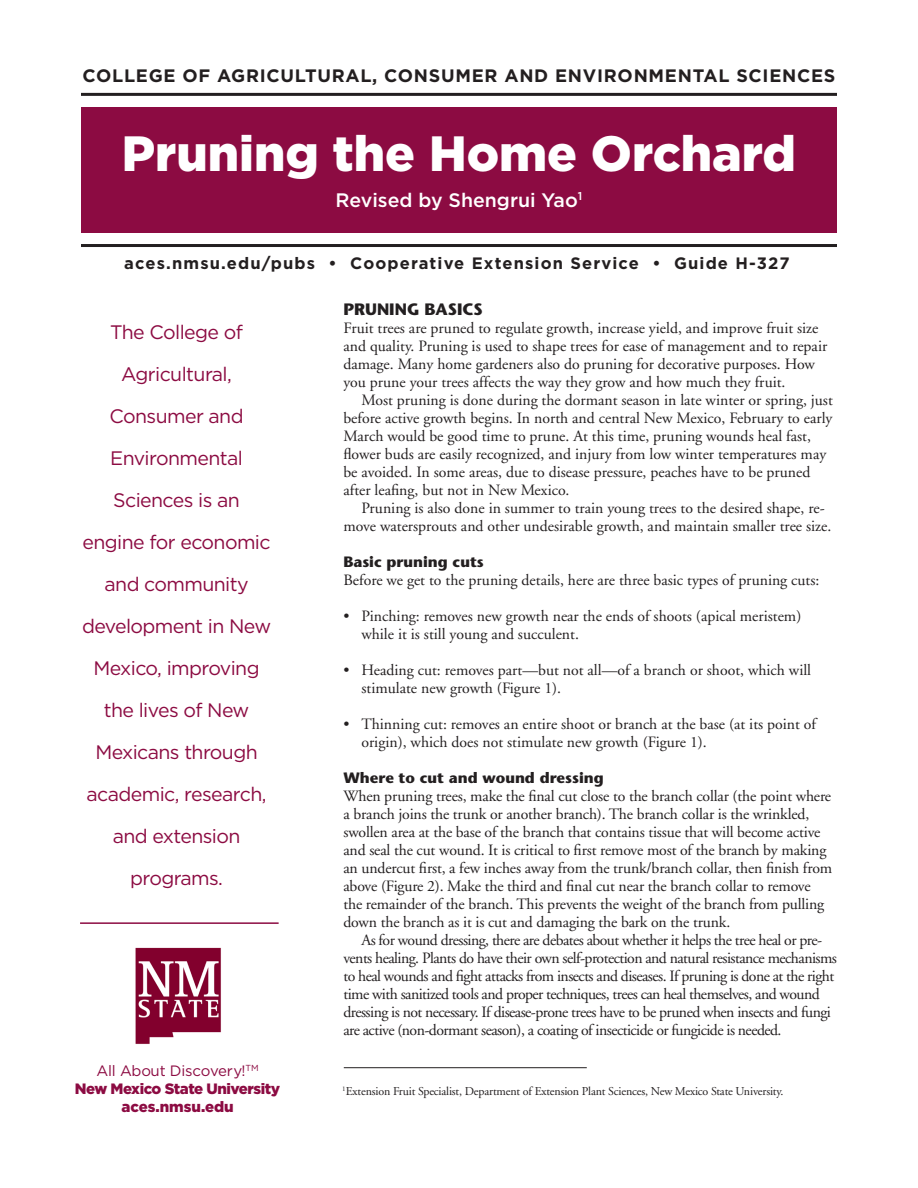
<style>
.page{position:relative;width:918px;height:1188px;background:#fff}
.page>*{position:absolute;margin:0;border:0;box-sizing:border-box;transform-origin:0 0}
.t1{font:900 49.5px "Gotham";color:#fff}
.Clause{font:19.5px/42px "Gotham";letter-spacing:-.03em;color:#8c0b42;text-align:center}
.t2{font:500 19.5px "Gotham";color:#fff}
.t3{font:700 18px "Gotham";letter-spacing:.04em;color:#231f20}
.t4{font:700 16.5px "Gotham";letter-spacing:.07em;color:#231f20}
.A_Subtitle1_11_12_AL{font:700 16.5px "Stone Sans";color:#231f20}
.A_Body_Text_11_12_no{font:15.75px/18px "Adobe Garamond";letter-spacing:-.01em;color:#231f20}
.A_Body_Text_11_12{font:15.75px/18px "Adobe Garamond";letter-spacing:-.01em;color:#231f20}
.A_Body_Text_11_12-2{font:15.75px/18px "Adobe Garamond";letter-spacing:-.035em;color:#231f20}
.A_Bullet{font:15.75px/18px "Adobe Garamond";color:#231f20}
.A_Subtitle2_10_12_TI{font:700 15px "Stone Sans";color:#231f20}
.t5{font:900 15px "Gotham";letter-spacing:-.03em;color:#8c0b42}
.t6{font:15px "Gotham";letter-spacing:-.01em;color:#8c0b42}
.t7{font:900 15px "Gotham";color:#8c0b42}
.Footnote{font:12px "Adobe Garamond";letter-spacing:-.015em;color:#231f20}
</style>
<div class="page">
<hr style="left:344px;top:1067px;width:243px;height:1px;background:#231f20">
<hr style="left:81px;top:93px;width:756px;height:3px;background:#231f20">
<hr style="left:81px;top:244px;width:756px;height:3px;background:#231f20">
<div style="left:81px;top:107px;width:756px;height:126px;background:#8c0b42"></div>
<hr style="left:80px;top:922px;width:199px;height:2px;background:#8c0b42">
<img style="left:135px;top:947px;width:86px;height:97px">
<p class="t3" style="left:83px;top:64px;width:754px">COLLEGE OF AGRICULTURAL, CONSUMER AND ENVIRONMENTAL SCIENCES</p>
<p class="t1" style="left:122px;top:119px;width:676px">Pruning the Home Orchard</p>
<p class="t2" style="left:336px;top:187px;width:248px">Revised by Shengrui Yao<sup>1</sup></p>
<p class="t4" style="left:124px;top:252px;width:667px">aces.nmsu.edu/pubs • Cooperative Extension Service • Guide H-327</p>
<p class="Clause" style="left:82px;top:311px;width:191px">The College of<br>Agricultural,<br>Consumer and<br>Environmental<br>Sciences is an engine for economic and community development in New<br>Mexico, improving the lives of New<br>Mexicans through academic, research, and extension programs.</p>
<p class="t6" style="left:96px;top:1061px;width:164px">All About Discovery!<sup>TM</sup></p>
<p class="t5" style="left:75px;top:1078px;width:207px">New Mexico State University</p>
<p class="t7" style="left:121px;top:1096px;width:114px">aces.nmsu.edu</p>
<p class="A_Subtitle1_11_12_AL" style="left:343px;top:299px;width:141px">PRUNING BASICS</p>
<p class="A_Body_Text_11_12_no" style="left:343px;top:319px;width:485px">Fruit trees are pruned to regulate growth, increase yield, and improve fruit size and quality. Pruning is used to shape trees for ease of management and to repair damage. Many home gardeners also do pruning for decorative purposes. How you prune your trees affects the way they grow and how much they fruit.</p>
<p class="A_Body_Text_11_12" style="left:343px;top:391px;width:491px;text-indent:18px">Most pruning is done during the dormant season in late winter or spring, just before active growth begins. In north and central New Mexico, February to early March would be good time to prune. At this time, pruning wounds heal fast, flower buds are easily recognized, and injury from low winter temperatures may be avoided. In some areas, due to disease pressure, peaches have to be pruned after leafing, but not in New Mexico.</p>
<p class="A_Body_Text_11_12" style="left:343px;top:499px;width:489px;text-indent:18px">Pruning is also done in summer to train young trees to the desired shape, re&shy;move watersprouts and other undesirable growth, and maintain smaller tree size.</p>
<p class="A_Subtitle2_10_12_TI" style="left:343px;top:552px;width:142px">Basic pruning cuts</p>
<p class="A_Body_Text_11_12_no" style="left:343px;top:571px;width:478px">Before we get to the pruning details, here are three basic types of pruning cuts:</p>
<p class="A_Bullet" style="left:361px;top:607px;width:441px;text-indent:-18px">• Pinching: removes new growth near the ends of shoots (apical meristem) while it is still young and succulent.</p>
<p class="A_Bullet" style="left:361px;top:661px;width:451px;text-indent:-18px">• Heading cut: removes part—but not all—of a branch or shoot, which will stimulate new growth (Figure 1).</p>
<p class="A_Bullet" style="left:361px;top:715px;width:456px;text-indent:-18px">• Thinning cut: removes an entire shoot or branch at the base (at its point of origin), which does not stimulate new growth (Figure 1).</p>
<p class="A_Subtitle2_10_12_TI" style="left:343px;top:768px;width:262px">Where to cut and wound dressing</p>
<p class="A_Body_Text_11_12_no" style="left:343px;top:787px;width:490px">When pruning trees, make the final cut close to the branch collar (the point where a branch joins the trunk or another branch). The branch collar is the wrinkled, swollen area at the base of the branch that contains tissue that will become active and seal the cut wound. It is critical to first remove most of the branch by making an undercut first, a few inches away from the trunk/branch collar, then finish from above (Figure 2). Make the third and final cut near the branch collar to remove the remainder of the branch. This prevents the weight of the branch from pulling down the branch as it is cut and damaging the bark on the trunk.</p>
<p class="A_Body_Text_11_12-2" style="left:343px;top:931px;width:495px;text-indent:18px">As for wound dressing, there are debates about whether it helps the tree heal or pre&shy;vents healing. Plants do have their own self-protection and natural resistance mechanisms to heal wounds and fight attacks from insects and diseases. If pruning is done at the right time with sanitized tools and proper techniques, trees can heal themselves, and wound dressing is not necessary. If disease-prone trees have to be pruned when insects and fungi are active (non-dormant season), a coating of insecticide or fungicide is needed.</p>
<p class="Footnote" style="left:342px;top:1085px;width:443px"><sup>1</sup>Extension Fruit Specialist, Department of Extension Plant Sciences, New Mexico State University.</p>
</div>
